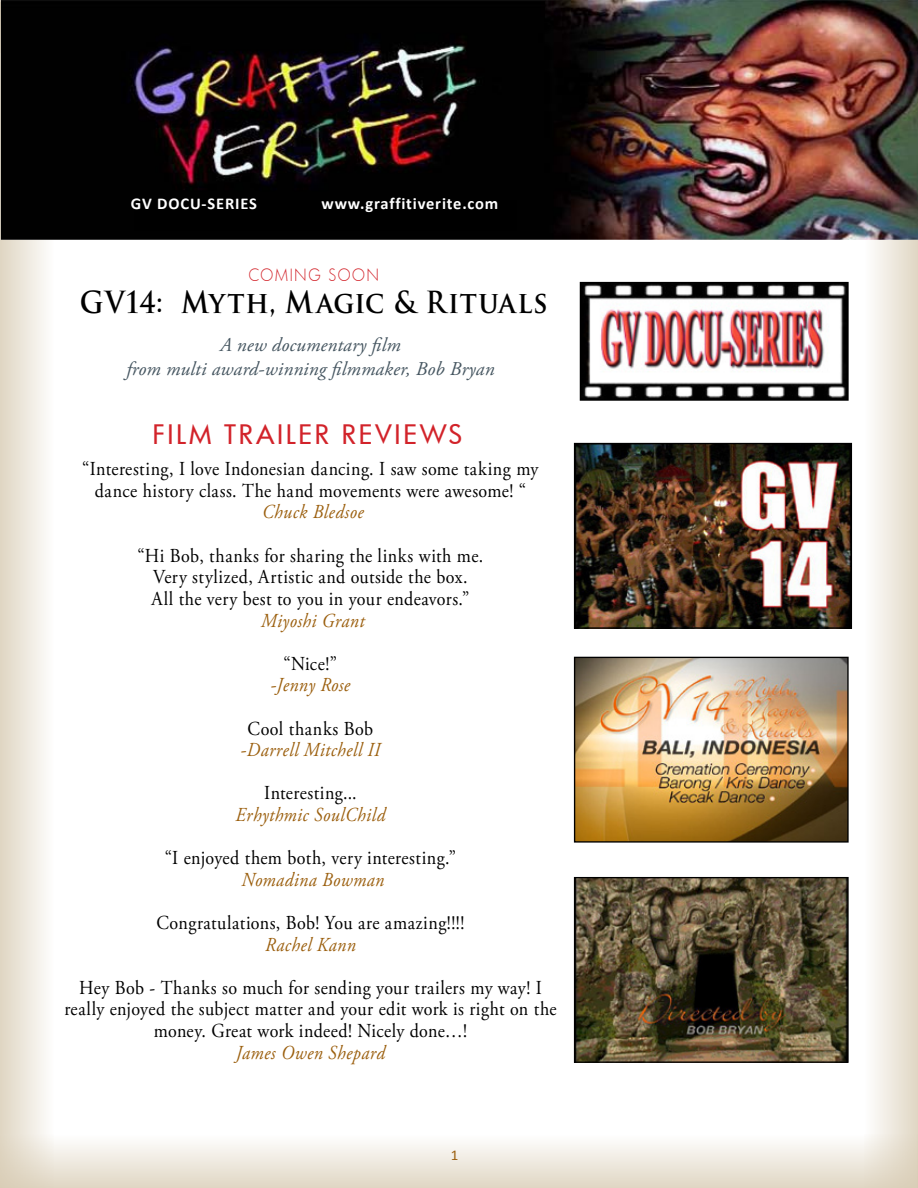
<style>
.page{position:relative;width:918px;height:1188px;background:#fff}
.page>*{position:absolute;margin:0;border:0;box-sizing:border-box;transform-origin:0 0}
.t1{font:700 29.7px "Trajan Pro";letter-spacing:.025em;color:#000;scale:.91 1}
.t2{font:26.25px "Futura Md";letter-spacing:.1em;color:#d2232a}
.t3{font:19.8px/21.6px "Adobe Garamond Pro";letter-spacing:.025em;color:#000;text-align:center;scale:.91 1}
.t4{font:italic 19.8px "Adobe Garamond Pro";letter-spacing:.025em;color:#9b5f0e;scale:.91 1}
.t5{font:italic 19.5px/24px "Adobe Garamond Pro";letter-spacing:.01em;color:#455560;text-align:center}
.t6{font:700 16.5px "Calibri";letter-spacing:.05em;color:#fff}
.t7{font:16.5px "Futura Lt";letter-spacing:.095em;color:#d2232a;scale:.91 1}
.t8{font:15px "Calibri";color:#9b5f0e}
</style>
<div class="page">
<svg style="left:0;top:52px;width:46px;height:1082px;background:#ece6da"></svg>
<img style="left:0;top:2px;width:1px;height:50px">
<svg style="left:874px;top:240px;width:44px;height:894px;background:#ece6db"></svg>
<div style="left:54px;top:1134px;width:810px;height:54px;background:linear-gradient(to bottom,#fff,#e1d7c5)"></div>
<img style="left:1px;top:0;width:917px;height:240px">
<div style="left:134px;top:200px;width:382px;height:31px;background:#000"></div>
<img style="left:583px;top:285px;width:263px;height:113px">
<div style="left:580px;top:282px;width:269px;height:119px;border:2px solid #000"></div>
<img style="left:576px;top:659px;width:271px;height:182px">
<div style="left:574px;top:657px;width:275px;height:186px;border:1px solid #000"></div>
<img style="left:576px;top:445px;width:274px;height:182px">
<div style="left:574px;top:443px;width:278px;height:186px;border:1px solid #000"></div>
<img style="left:576px;top:879px;width:271px;height:182px">
<div style="left:574px;top:877px;width:275px;height:186px;border:1px solid #000"></div>
<p class="t6" style="left:131px;top:193px;width:127px">GV DOCU-SERIES</p>
<p class="t6" style="left:321px;top:193px;width:178px">www.graffitiverite.com</p>
<p class="t7" style="left:249px;top:264px;width:145px">COMING SOON</p>
<h1 class="t1" style="left:80px;top:284px;width:516px">GV14: Myth, Magic &amp; Rituals</h1>
<p class="t5" style="left:126px;top:333px;width:370px">A new documentary film<br>from multi award-winning filmmaker, Bob Bryan</p>
<h2 class="t2" style="left:153px;top:416px;width:312px">FILM TRAILER REVIEWS</h2>
<p class="t3" style="left:82px;top:459px;width:503px">“Interesting, I love Indonesian dancing. I saw some taking my dance history class. The hand movements were awesome! “</p>
<p class="t4" style="left:262px;top:500px;width:113px">Chuck Bledsoe</p>
<p class="t3" style="left:137px;top:545px;width:382px">“Hi Bob, thanks for sharing the links with me.<br>Very stylized, Artistic and outside the box.<br>All the very best to you in your endeavors.”</p>
<p class="t4" style="left:261px;top:608px;width:115px">Miyoshi Grant</p>
<p class="t3" style="left:284px;top:653px;width:60px">“Nice!”</p>
<p class="t4" style="left:271px;top:673px;width:89px">-Jenny Rose</p>
<p class="t3" style="left:248px;top:718px;width:140px">Cool thanks Bob</p>
<p class="t4" style="left:241px;top:738px;width:155px">-Darrell Mitchell II</p>
<p class="t3" style="left:264px;top:783px;width:103px">Interesting...</p>
<p class="t4" style="left:236px;top:803px;width:166px">Erhythmic SoulChild</p>
<p class="t3" style="left:165px;top:848px;width:321px">“I enjoyed them both, very interesting.”</p>
<p class="t4" style="left:242px;top:868px;width:158px">Nomadina Bowman</p>
<p class="t3" style="left:156px;top:913px;width:340px">Congratulations, Bob! You are amazing!!!!</p>
<p class="t4" style="left:265px;top:932px;width:101px">Rachel Kann</p>
<p class="t3" style="left:64px;top:977px;width:542px">Hey Bob - Thanks so much for sending your trailers my way! I really enjoyed the subject matter and your edit work is right on the money. Great work indeed! Nicely done…!</p>
<p class="t4" style="left:236px;top:1040px;width:165px">James Owen Shepard</p>
<p class="t8" style="left:451px;top:1146px;width:9px">1</p>
</div>
